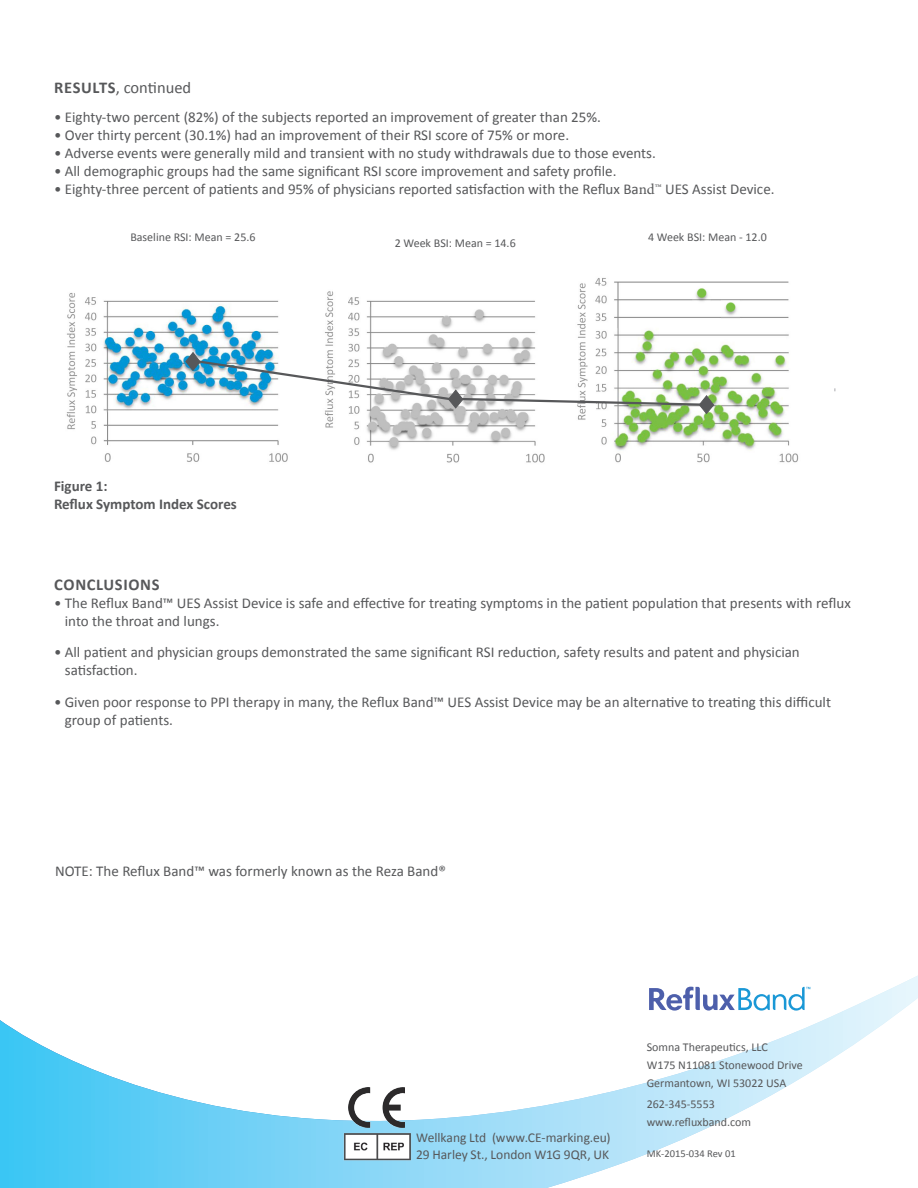
<style>
.page{position:relative;width:918px;height:1188px;background:#fff}
.page>*{position:absolute;margin:0;border:0;box-sizing:border-box;transform-origin:0 0}
.t1{font:16.5px "Calibri";color:#57585a}
.t2{font:700 16.5px "Calibri";letter-spacing:.04em;color:#57585a}
.t3{font:15px/18px "Calibri";color:#57585a}
.t4{font:700 15px/18px "Calibri";color:#57585a}
.t5{font:13.5px/16.6px "Calibri";letter-spacing:-.005em;color:#57585a}
.t6{font:12px/18px "Calibri";color:#57585a}
.t7{font:10.5px "Calibri";color:#57585a}
.s1{font-weight:700}
.s2{font-family:"Minion Pro"}
</style>
<div class="page">
<svg style="left:0;top:976px;width:918px;height:212px"></svg>
<svg style="left:649px;top:987px;width:161px;height:24px"></svg>
<img style="left:349px;top:1088px;width:56px;height:40px">
<img style="left:344px;top:1132px;width:68px;height:29px">
<img style="left:66px;top:278px;width:733px;height:185px">
<svg style="left:185px;top:351px;width:530px;height:64px"></svg>
<p class="t1" style="left:54px;top:77px;width:138px"><span class="s1">RESULTS</span>, continued</p>
<p class="t3" style="left:54px;top:109px;width:548px">• Eighty-two percent (82%) of the subjects reported an improvement of greater than 25%.</p>
<p class="t3" style="left:54px;top:127px;width:517px">• Over thirty percent (30.1%) had an improvement of their RSI score of 75% or more.</p>
<p class="t3" style="left:54px;top:145px;width:603px">• Adverse events were generally mild and transient with no study withdrawals due to those events.</p>
<p class="t3" style="left:54px;top:163px;width:564px">• All demographic groups had the same significant RSI score improvement and safety profile.</p>
<p class="t3" style="left:54px;top:181px;width:722px">• Eighty-three percent of patients and 95% of physicians reported satisfaction with the Reflux Ba<span class="s2">nd™</span> UES Assist Device.</p>
<p class="t6" style="left:130px;top:228px;width:127px">Baseline RSI: Mean = 25.6</p>
<p class="t6" style="left:395px;top:234px;width:123px">2 Week BSI: Mean = 14.6</p>
<p class="t6" style="left:648px;top:228px;width:120px">4 Week BSI: Mean - 12.0</p>
<p class="t4" style="left:54px;top:477px;width:184px">Figure 1:<br>Reflux Symptom Index Scores</p>
<p class="t2" style="left:54px;top:574px;width:107px">CONCLUSIONS</p>
<p class="t3" style="left:65px;top:594px;width:787px;text-indent:-11px">• The Reflux Band™ UES Assist Device is safe and effective for treating symptoms in the patient population that presents with reflux into the throat and lungs.</p>
<p class="t3" style="left:65px;top:643px;width:737px;text-indent:-11px">• All patient and physician groups demonstrated the same significant RSI reduction, safety results and patent and physician satisfaction.</p>
<p class="t3" style="left:65px;top:693px;width:768px;text-indent:-11px">• Given poor response to PPI therapy in many, the Reflux Band™ UES Assist Device may be an alternative to treating this difficult group of patients.</p>
<p class="t3" style="left:55px;top:862px;width:392px">NOTE: The Reflux Band™ was formerly known as the Reza Band®</p>
<p class="t5" style="left:416px;top:1129px;width:196px">Wellkang Ltd (www.CE-marking.eu)<br>29 Harley St., London W1G 9QR, UK</p>
<p class="t6" style="left:647px;top:1038px;width:158px">Somna Therapeutics, LLC<br>W175 N11081 Stonewood Drive<br>Germantown, WI 53022 USA</p>
<p class="t6" style="left:647px;top:1095px;width:106px">262-345-5553 www.refluxband.com</p>
<p class="t7" style="left:647px;top:1147px;width:90px">MK-2015-034 Rev 01</p>
</div>
